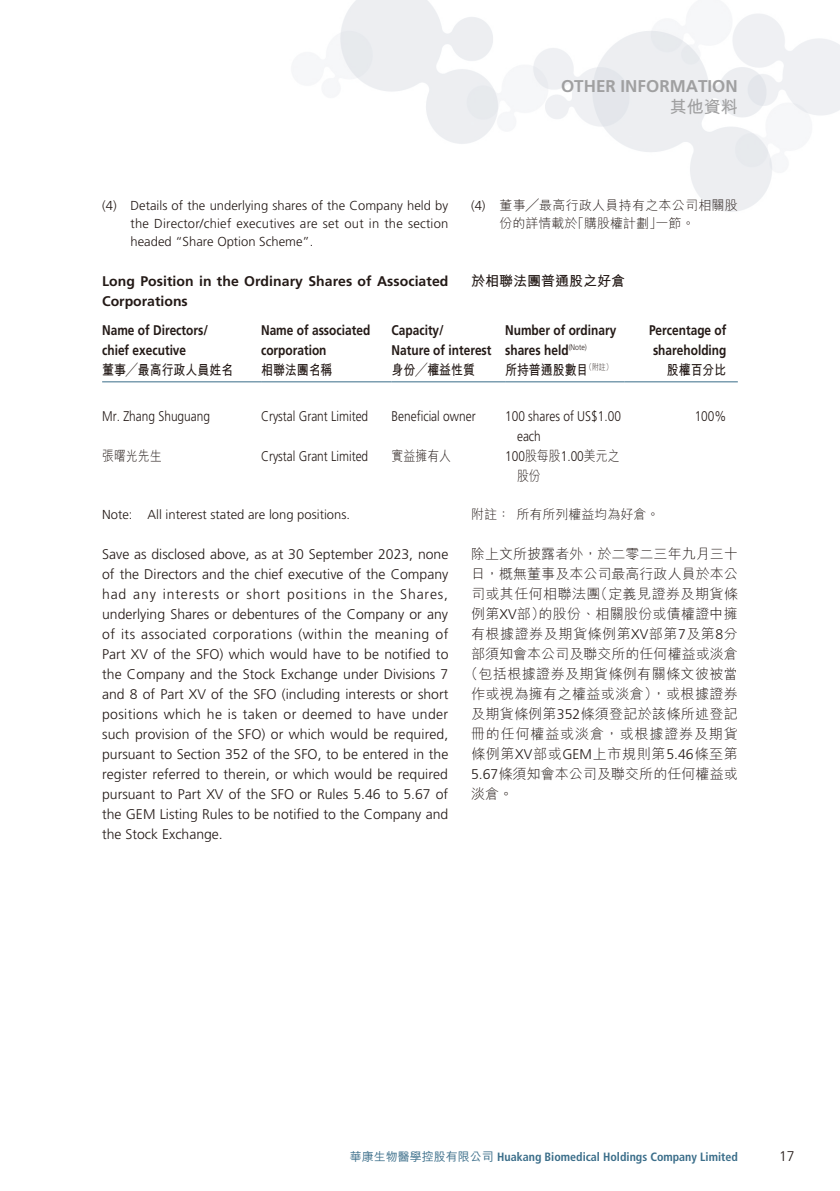
<style>
.page{position:relative;width:840px;height:1191px;background:#fff}
.page>*{position:absolute;margin:0;border:0;box-sizing:border-box;transform-origin:0 0}
.t1{font:700 17px "Frutiger LT Std";color:#a0a0a1}
.t2{font:700 17px "M Hei HK";color:#a0a0a1}
.t3{font:300 14px/20px "Frutiger LT Std";color:#231916;text-align:justify}
.t4{font:700 14px/20px "Frutiger LT Std";color:#231916;scale:.85 1}
.t5{font:300 14px "M Hei HK";letter-spacing:.02em;color:#231916}
.t6{font:300 14px/20px "Frutiger LT Std";color:#231916;scale:.85 1}
.t7{font:300 14px "M Hei HK";color:#231916}
.t8{font:700 14px/20px "Frutiger LT Std";color:#231916}
.t9{font:700 14px "M Hei HK";color:#231916;scale:.85 1}
.t10{font:300 14px "M Hei HK";letter-spacing:.05em;color:#231916}
.t11{font:300 14px "M Hei HK";letter-spacing:.04em;color:#231916}
.t12{font:300 14px "M Hei HK";letter-spacing:.06em;color:#231916}
.t13{font:300 14px "M Hei HK";letter-spacing:.02em;color:#231916;scale:.85 1}
.t14{font:700 14px "M Hei HK";color:#231916}
.t15{font:300 13px/18px "Frutiger LT Std";color:#231916;text-align:justify}
.t16{font:300 13px/18px "M Hei HK";letter-spacing:.02em;color:#231916}
.t17{font:300 13px "M Hei HK";color:#231916}
.t18{font:700 condensed 12px "Frutiger LT Std";color:#3a6d89}
.s1{font-family:"Frutiger LT Std"}
.s2{font-family:"M Hei HK"}
.s3{font-family:"M Hei HK";font-weight:500;font-stretch:normal}
</style>
<div class="page">
<hr style="left:102px;top:381px;width:159px;height:1px;background:#3a6d89">
<hr style="left:261px;top:381px;width:130px;height:1px;background:#3a6d89">
<hr style="left:391px;top:381px;width:114px;height:1px;background:#3a6d89">
<hr style="left:505px;top:381px;width:119px;height:1px;background:#3a6d89">
<hr style="left:624px;top:381px;width:113px;height:1px;background:#3a6d89">
<p class="t1" style="left:560px;top:76px;width:178px">OTHER INFORMATION</p>
<p class="t2" style="left:669px;top:94px;width:69px">其他資料</p>
<p class="t16" style="left:499px;top:196px;width:240px;text-indent:-28px"><span class="s1">(4)</span> 董事╱最高行政人員持有之本公司相關股份的詳情載於「購股權計劃」一節。</p>
<p class="t15" style="left:130px;top:197px;width:319px;text-indent:-28px">(4) Details of the underlying shares of the Company held by the Director/chief executives are set out in the section headed “Share Option Scheme”.</p>
<p class="t8" style="left:102px;top:271px;width:347px">Long Position in the Ordinary Shares of Associated<br>Corporations</p>
<p class="t4" style="left:102px;top:320px;width:126px">Name of Directors/ chief executive</p>
<p class="t4" style="left:261px;top:320px;width:130px">Name of associated corporation</p>
<p class="t4" style="left:391px;top:320px;width:119px">Capacity/<br>Nature of interest</p>
<p class="t4" style="left:505px;top:320px;width:132px">Number of ordinary shares held<sup>(Note)</sup></p>
<p class="t4" style="left:648px;top:320px;width:93px">Percentage of shareholding</p>
<p class="t9" style="left:102px;top:359px;width:155px">董事╱最高行政人員姓名</p>
<p class="t9" style="left:261px;top:359px;width:85px">相聯法團名稱</p>
<p class="t9" style="left:391px;top:359px;width:99px">身份╱權益性質</p>
<p class="t9" style="left:505px;top:359px;width:128px">所持普通股數目<sup>（附註）</sup></p>
<p class="t9" style="left:666px;top:359px;width:71px">股權百分比</p>
<p class="t6" style="left:102px;top:406px;width:128px">Mr. Zhang Shuguang</p>
<p class="t6" style="left:261px;top:406px;width:127px">Crystal Grant Limited</p>
<p class="t6" style="left:391px;top:406px;width:100px">Beneficial owner</p>
<p class="t6" style="left:516px;top:406px;width:124px;text-indent:-12px">100 shares of US$1.00 each</p>
<p class="t6" style="left:694px;top:406px;width:39px">100%</p>
<p class="t13" style="left:102px;top:448px;width:72px">張曙光先生</p>
<p class="t6" style="left:261px;top:446px;width:127px">Crystal Grant Limited</p>
<p class="t13" style="left:391px;top:448px;width:71px">實益擁有人</p>
<p class="t6" style="left:505px;top:446px;width:136px">100<span class="s2">股每股</span>1.00<span class="s2">美元之</span></p>
<p class="t13" style="left:516px;top:468px;width:29px">股份</p>
<p class="t15" style="left:102px;top:505px;width:249px">Note: All interest stated are long positions.</p>
<p class="t3" style="left:102px;top:544px;width:347px">Save as disclosed above, as at 30 September 2023, none of the Directors and the chief executive of the Company had any interests or short positions in the Shares, underlying Shares or debentures of the Company or any of its associated corporations (within the meaning of Part XV of the SFO) which would have to be notified to the Company and the Stock Exchange under Divisions 7 and 8 of Part XV of the SFO (including interests or short positions which he is taken or deemed to have under such provision of the SFO) or which would be required, pursuant to Section 352 of the SFO, to be entered in the register referred to therein, or which would be required pursuant to Part XV of the SFO or Rules 5.46 to 5.67 of the GEM Listing Rules to be notified to the Company and the Stock Exchange.</p>
<p class="t14" style="left:471px;top:271px;width:155px">於相聯法團普通股之好倉</p>
<p class="t17" style="left:471px;top:507px;width:190px">附註：所有所列權益均為好倉。</p>
<p class="t7" style="left:471px;top:546px;width:268px">除上文所披露者外，於二零二三年九月三十</p>
<p class="t7" style="left:471px;top:566px;width:268px">日，概無董事及本公司最高行政人員於本公</p>
<p class="t5" style="left:471px;top:586px;width:268px">司或其任何相聯法團（定義見證券及期貨條</p>
<p class="t5" style="left:471px;top:606px;width:268px">例第<span class="s1">XV</span>部）的股份、相關股份或債權證中擁</p>
<p class="t11" style="left:471px;top:626px;width:268px">有根據證券及期貨條例第<span class="s1">XV</span>部第<span class="s1">7</span>及第<span class="s1">8</span>分</p>
<p class="t7" style="left:471px;top:646px;width:268px">部須知會本公司及聯交所的任何權益或淡倉</p>
<p class="t5" style="left:464px;top:666px;width:275px">（包括根據證券及期貨條例有關條文彼被當</p>
<p class="t5" style="left:471px;top:686px;width:268px">作或視為擁有之權益或淡倉），或根據證券</p>
<p class="t5" style="left:471px;top:706px;width:268px">及期貨條例第<span class="s1">352</span>條須登記於該條所述登記</p>
<p class="t12" style="left:471px;top:726px;width:268px">冊的任何權益或淡倉，或根據證券及期貨</p>
<p class="t10" style="left:471px;top:746px;width:268px">條例第<span class="s1">XV</span>部或<span class="s1">GEM</span>上市規則第<span class="s1">5.46</span>條至第</p>
<p class="t5" style="left:471px;top:766px;width:268px"><span class="s1">5.67</span>條須知會本公司及聯交所的任何權益或</p>
<p class="t5" style="left:471px;top:786px;width:44px">淡倉。</p>
<p class="t18" style="left:349px;top:1149px;width:389px"><span class="s3">華康生物醫學控股有限公司</span> Huakang Biomedical Holdings Company Limited</p>
<p class="t3" style="left:778px;top:1146px;width:17px">17</p>
</div>
